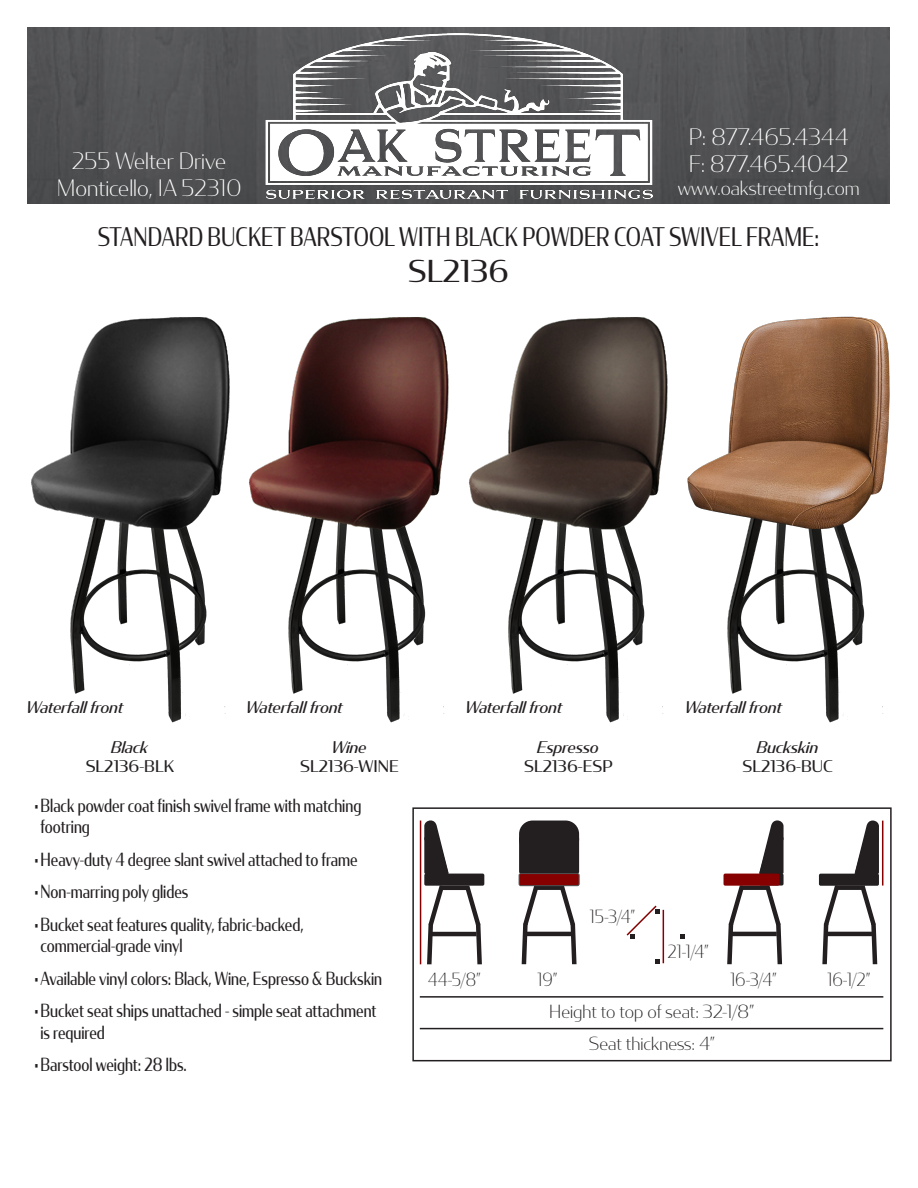
<style>
.page{position:relative;width:918px;height:1188px;background:#fff}
.page>*{position:absolute;margin:0;border:0;box-sizing:border-box;transform-origin:0 0}
.t1{font:30px "Condor";color:#231f20}
.t2{font:25.5px "Condor";color:#231f20;scale:.79 1}
.t3{font:200 22.5px/27px "Condor";color:#fff;text-align:center}
.t4{font:200 19.5px "Condor";color:#fff}
.t5{font:18px/21.6px "Condor";color:#231f20;scale:.8 1}
.t6{font:200 18px "Condor";color:#231f20}
.t7{font:200 18px "Condor";color:#231f20;scale:.9 1}
.t8{font:16.05px/19.2px "Condor";color:#231f20;text-align:center}
.t9{font:italic 16.05px "Condor";color:#231f20}
.s1{font-style:italic}
</style>
<div class="page">
<img style="left:27px;top:27px;width:863px;height:177px">
<img style="left:266px;top:33px;width:386px;height:165px">
<hr style="left:420px;top:996px;width:463px;height:2px;background:#231f20">
<div style="left:412px;top:807px;width:480px;height:254px;border:2px solid #231f20"></div>
<hr style="left:526px;top:932px;width:45px;height:4px;background:#231f20">
<div style="left:535px;top:885px;width:27px;height:5px;background:#231f20"></div>
<svg style="left:555px;top:885px;width:24px;height:80px"></svg>
<svg style="left:519px;top:885px;width:24px;height:80px"></svg>
<div style="left:424px;top:874px;width:60px;height:12px;background:#231f20;border-radius:2px"></div>
<div style="left:519px;top:821px;width:60px;height:32px;background:#231f20;border-radius:14px"></div>
<div style="left:519px;top:837px;width:60px;height:37px;background:#231f20;border-radius:2px"></div>
<div style="left:519px;top:874px;width:60px;height:12px;background:#870000;border-radius:2px"></div>
<div style="left:519px;top:873px;width:60px;height:13px;border:1px solid #4b4c4d;border-radius:2px"></div>
<hr style="left:732px;top:932px;width:45px;height:4px;background:#231f20">
<div style="left:741px;top:885px;width:27px;height:5px;background:#231f20"></div>
<svg style="left:724px;top:885px;width:25px;height:80px"></svg>
<svg style="left:759px;top:820px;width:25px;height:145px"></svg>
<div style="left:724px;top:874px;width:55px;height:12px;background:#870000;border-radius:2px"></div>
<hr style="left:420px;top:821px;width:1px;height:143px;background:#870000">
<hr style="left:431px;top:932px;width:46px;height:4px;background:#231f20">
<hr style="left:440px;top:886px;width:28px;height:4px;background:#231f20">
<div style="left:819px;top:874px;width:60px;height:12px;background:#231f20;border-radius:2px"></div>
<hr style="left:882px;top:821px;width:1px;height:65px;background:#870000">
<hr style="left:420px;top:1028px;width:463px;height:1px;background:#231f20">
<svg style="left:461px;top:880px;width:24px;height:85px"></svg>
<svg style="left:424px;top:820px;width:25px;height:145px"></svg>
<hr style="left:827px;top:932px;width:45px;height:4px;background:#231f20">
<div style="left:836px;top:885px;width:27px;height:5px;background:#231f20"></div>
<svg style="left:855px;top:821px;width:24px;height:144px"></svg>
<svg style="left:820px;top:885px;width:24px;height:80px"></svg>
<hr style="left:663px;top:910px;width:1px;height:53px;background:#870000">
<svg style="left:655px;top:959px;width:5px;height:4px"></svg>
<svg style="left:680px;top:935px;width:4px;height:4px"></svg>
<svg style="left:626px;top:905px;width:34px;height:34px"></svg>
<img style="left:249px;top:317px;width:200px;height:406px">
<img style="left:469px;top:317px;width:199px;height:406px">
<img style="left:31px;top:317px;width:199px;height:406px">
<img style="left:687px;top:316px;width:203px;height:407px">
<p class="t3" style="left:57px;top:146px;width:186px">255 Welter Drive<br>Monticello, IA 52310</p>
<p class="t3" style="left:689px;top:123px;width:161px">P: 877.465.4344</p>
<p class="t3" style="left:689px;top:150px;width:161px">F: 877.465.4042</p>
<p class="t4" style="left:678px;top:176px;width:184px">www.oakstreetmfg.com</p>
<p class="t2" style="left:98px;top:220px;width:915px">STANDARD BUCKET BARSTOOL WITH BLACK POWDER COAT SWIVEL FRAME:</p>
<p class="t1" style="left:408px;top:252px;width:102px">SL2136</p>
<p class="t9" style="left:27px;top:697px;width:98px">Waterfall front</p>
<p class="t9" style="left:246px;top:697px;width:98px">Waterfall front</p>
<p class="t9" style="left:466px;top:697px;width:98px">Waterfall front</p>
<p class="t8" style="left:86px;top:737px;width:90px"><span class="s1">Black<br></span>SL2136-BLK</p>
<p class="t8" style="left:300px;top:737px;width:100px"><span class="s1">Wine<br></span>SL2136-WINE</p>
<p class="t8" style="left:524px;top:737px;width:90px"><span class="s1">Espresso<br></span>SL2136-ESP</p>
<p class="t9" style="left:685px;top:697px;width:98px">Waterfall front</p>
<p class="t8" style="left:743px;top:737px;width:92px"><span class="s1">Buckskin<br></span>SL2136-BUC</p>
<p class="t5" style="left:40px;top:794px;width:403px;text-indent:-7px">•Black powder coat finish swivel frame with matching footring</p>
<p class="t5" style="left:34px;top:848px;width:406px">•Heavy-duty 4 degree slant swivel attached to frame</p>
<p class="t5" style="left:34px;top:880px;width:195px">•Non-marring poly glides</p>
<p class="t5" style="left:40px;top:913px;width:331px;text-indent:-7px">•Bucket seat features quality, fabric-backed, commercial-grade vinyl</p>
<p class="t5" style="left:34px;top:967px;width:437px">•Available vinyl colors: Black, Wine, Espresso &amp; Buckskin</p>
<p class="t5" style="left:40px;top:999px;width:421px;text-indent:-7px">•Bucket seat ships unattached - simple seat attachment is required</p>
<p class="t5" style="left:34px;top:1053px;width:193px">•Barstool weight: 28 lbs.</p>
<p class="t7" style="left:590px;top:905px;width:52px">15-3/4”</p>
<p class="t7" style="left:668px;top:941px;width:47px">21-1/4”</p>
<p class="t7" style="left:428px;top:969px;width:61px">44-5/8”</p>
<p class="t7" style="left:538px;top:969px;width:24px">19”</p>
<p class="t7" style="left:730px;top:969px;width:53px">16-3/4”</p>
<p class="t7" style="left:827px;top:969px;width:49px">16-1/2”</p>
<p class="t6" style="left:549px;top:1000px;width:207px">Height to top of seat: 32-1/8”</p>
<p class="t6" style="left:589px;top:1033px;width:128px">Seat thickness: 4”</p>
</div>
